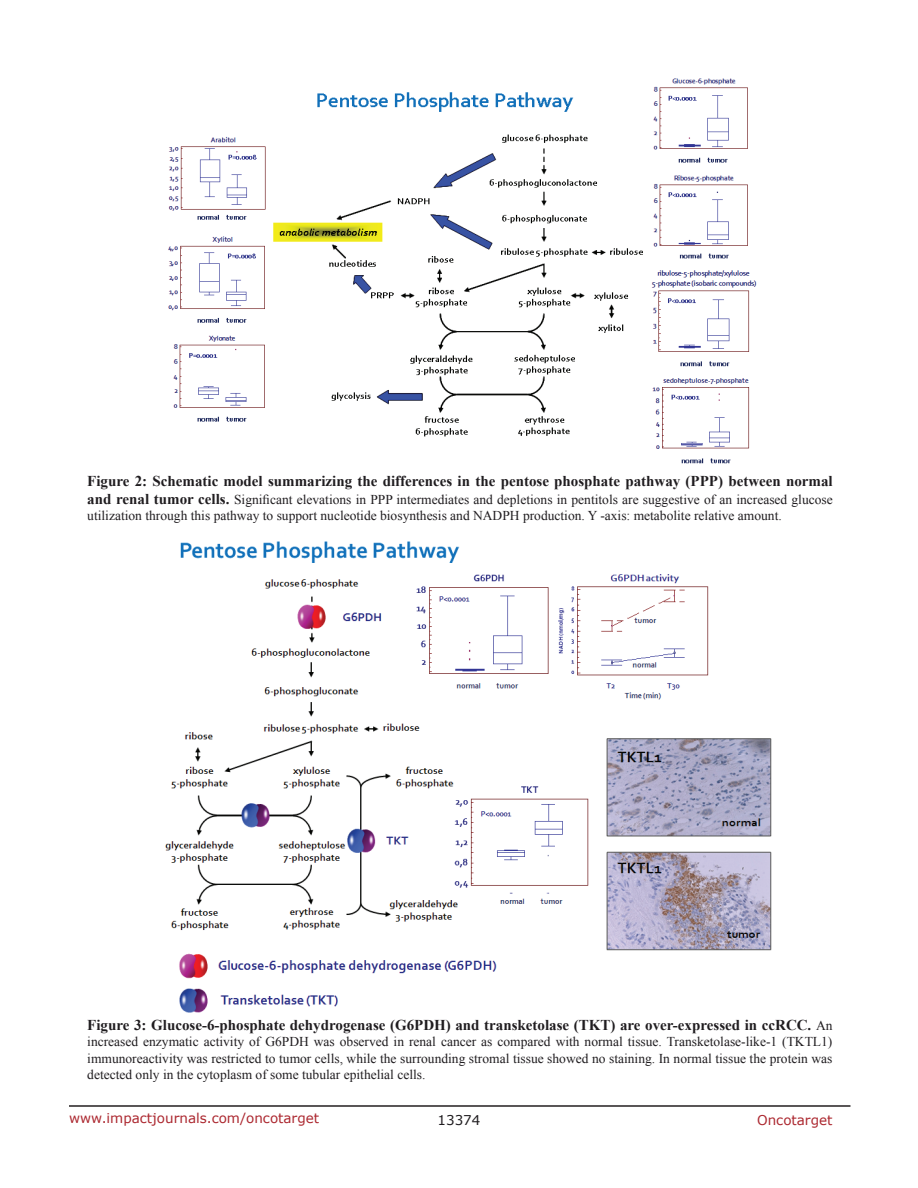
<style>
.page{position:relative;width:918px;height:1188px;background:#fff}
.page>*{position:absolute;margin:0;border:0;box-sizing:border-box;transform-origin:0 0}
.t1{font:700 15px "Times New Roman";color:#201d20}
.t2{font:13.5px/16.2px "Times New Roman";color:#201d20}
.t3{font:13.5px "Verdana";color:#ac2830}
.t4{font:13.5px "Verdana";color:#201d20}
.s1{font-weight:700;font-size:15px}
</style>
<div class="page">
<hr style="left:69px;top:1105px;width:781px;height:2px;background:#231f20">
<img style="left:168px;top:78px;width:589px;height:386px">
<img style="left:165px;top:541px;width:607px;height:471px">
<p class="t1" style="left:87px;top:470px;width:747px">Figure 2: Schematic model summarizing the differences in the pentose phosphate pathway (PPP) between normal</p>
<p class="t2" style="left:87px;top:491px;width:747px"><span class="s1">and renal tumor cells.</span> Significant elevations in PPP intermediates and depletions in pentitols are suggestive of an increased glucose utilization through this pathway to support nucleotide biosynthesis and NADPH production. Y -axis: metabolite relative amount.</p>
<p class="t1" style="left:87px;top:1015px;width:700px">Figure 3: Glucose-6-phosphate dehydrogenase (G6PDH) and transketolase (TKT) are over-expressed in ccRCC</p>
<p class="t2" style="left:87px;top:1017px;width:747px;text-align:justify;text-indent:720px"><span class="s1">.</span> An increased enzymatic activity of G6PDH was observed in renal cancer as compared with normal tissue. Transketolase-like-1 (TKTL1) immunoreactivity was restricted to tumor cells, while the surrounding stromal tissue showed no staining. In normal tissue the protein was detected only in the cytoplasm of some tubular epithelial cells.</p>
<p class="t3" style="left:69px;top:1109px;width:252px">www.impactjournals.com/oncotarget</p>
<p class="t4" style="left:438px;top:1111px;width:44px">13374</p>
<p class="t3" style="left:757px;top:1111px;width:77px">Oncotarget</p>
</div>
